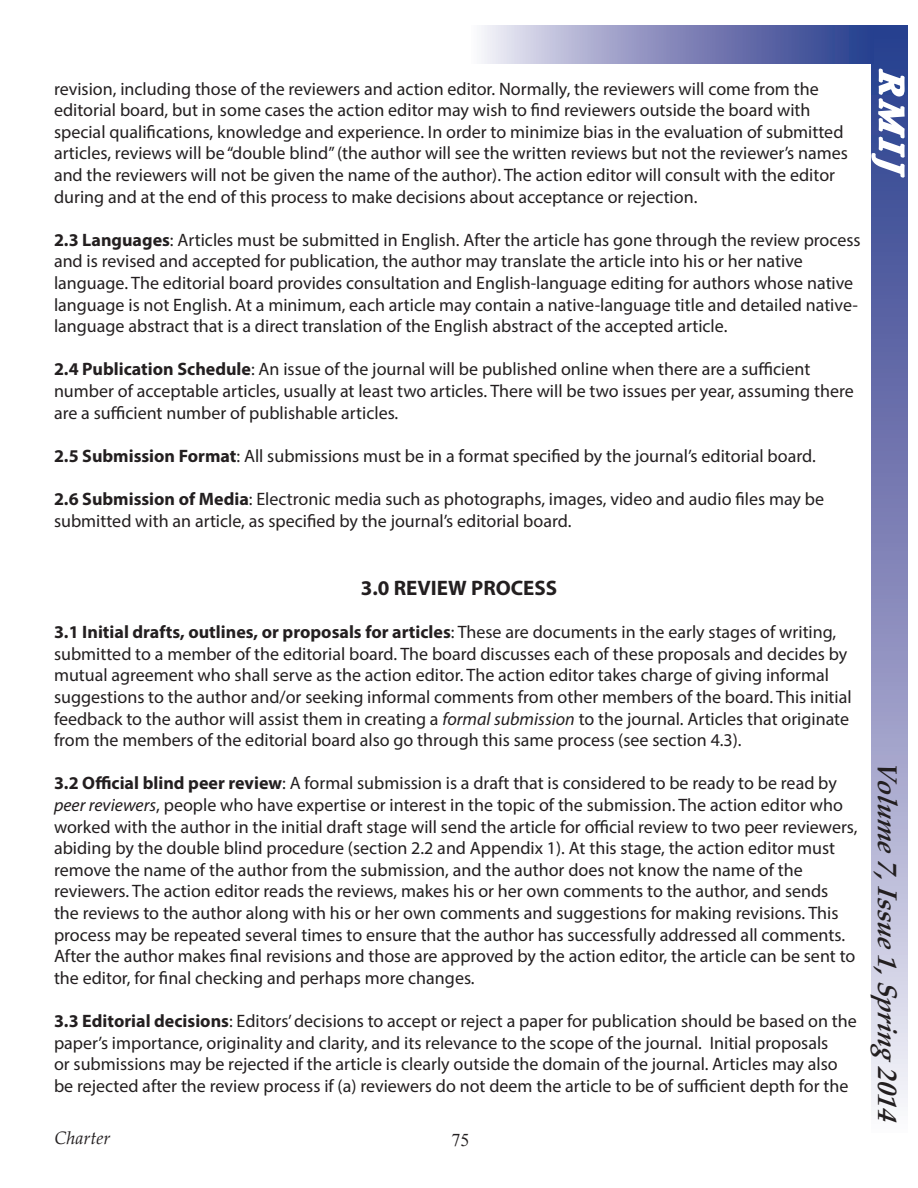
<style>
.page{position:relative;width:918px;height:1188px;background:#fff}
.page>*{position:absolute;margin:0;border:0;box-sizing:border-box;transform-origin:0 0}
.t1{font:italic 700 33px "Palatino Linotype";color:#fff}
.t2{font:italic 700 27px "Palatino Linotype";color:#231f20}
.t3{font:700 21px "Myriad Pro";color:#231f20}
.t4{font:18px/21.6px "Myriad Pro";color:#231f20}
.t5{font:italic 18px "Palatino Linotype";color:#231f20}
.t6{font:18px "Times New Roman";color:#231f20}
.s1{font-weight:700}
.s2{font-style:italic}
</style>
<div class="page">
<svg style="left:872px;top:258px;width:36px;height:845px;background:#9b9dc6"></svg>
<svg style="left:870px;top:25px;width:38px;height:233px;background:#596aa7"></svg>
<svg style="left:482px;top:26px;width:391px;height:37px;background:#868cbc"></svg>
<p class="t4" style="left:54px;top:77px;width:796px">revision, including those of the reviewers and action editor. Normally, the reviewers will come from the editorial board, but in some cases the action editor may wish to find reviewers outside the board with special qualifications, knowledge and experience. In order to minimize bias in the evaluation of submitted articles, reviews will be “double blind” (the author will see the written reviews but not the reviewer’s names and the reviewers will not be given the name of the author). The action editor will consult with the editor during and at the end of this process to make decisions about acceptance or rejection.</p>
<p class="t4" style="left:54px;top:229px;width:808px"><span class="s1">2.3 Languages</span>: Articles must be submitted in English. After the article has gone through the review process and is revised and accepted for publication, the author may translate the article into his or her native language. The editorial board provides consultation and English-language editing for authors whose native language is not English. At a minimum, each article may contain a native-language title and detailed native&shy;language abstract that is a direct translation of the English abstract of the accepted article.</p>
<p class="t4" style="left:54px;top:358px;width:801px"><span class="s1">2.4 Publication Schedule</span>: An issue of the journal will be published online when there are a sufficient number of acceptable articles, usually at least two articles. There will be two issues per year, assuming there are a sufficient number of publishable articles.</p>
<p class="t4" style="left:54px;top:445px;width:763px"><span class="s1">2.5 Submission Format</span>: All submissions must be in a format specified by the journal’s editorial board.</p>
<p class="t4" style="left:54px;top:488px;width:772px"><span class="s1">2.6 Submission of Media</span>: Electronic media such as photographs, images, video and audio files may be submitted with an article, as specified by the journal’s editorial board.</p>
<h1 class="t1" style="left:915px;top:70px;width:111px;rotate:90deg">RMIJ</h1>
<p class="t3" style="left:361px;top:574px;width:198px">3.0 REVIEW PROCESS</p>
<p class="t4" style="left:54px;top:621px;width:799px"><span class="s1">3.1 Initial drafts, outlines, or proposals for articles</span>: These are documents in the early stages of writing, submitted to a member of the editorial board. The board discusses each of these proposals and decides by mutual agreement who shall serve as the action editor. The action editor takes charge of giving informal suggestions to the author and/or seeking informal comments from other members of the board. This initial feedback to the author will assist them in creating a <span class="s2">formal submission</span> to the journal. Articles that originate from the members of the editorial board also go through this same process (see section 4.3).</p>
<p class="t4" style="left:54px;top:772px;width:805px"><span class="s1">3.2 Official blind peer review</span>: A formal submission is a draft that is considered to be ready to be read by <span class="s2">peer reviewers</span>, people who have expertise or interest in the topic of the submission. The action editor who worked with the author in the initial draft stage will send the article for official review to two peer reviewers, abiding by the double blind procedure (section 2.2 and Appendix 1). At this stage, the action editor must remove the name of the author from the submission, and the author does not know the name of the reviewers. The action editor reads the reviews, makes his or her own comments to the author, and sends the reviews to the author along with his or her own comments and suggestions for making revisions. This process may be repeated several times to ensure that the author has successfully addressed all comments.<br>After the author makes final revisions and those are approved by the action editor, the article can be sent to the editor, for final checking and perhaps more changes.</p>
<p class="t4" style="left:54px;top:1010px;width:804px"><span class="s1">3.3 Editorial decisions</span>: Editors’ decisions to accept or reject a paper for publication should be based on the paper’s importance, originality and clarity, and its relevance to the scope of the journal. Initial proposals<br>or submissions may be rejected if the article is clearly outside the domain of the journal. Articles may also be rejected after the review process if (a) reviewers do not deem the article to be of sufficient depth for the</p>
<p class="t5" style="left:55px;top:1125px;width:57px">Charter</p>
<p class="t6" style="left:451px;top:1128px;width:19px">75</p>
<h2 class="t2" style="left:906px;top:761px;width:367px;rotate:90deg">Volume 7,Issue 1,Spring2014</h2>
</div>
